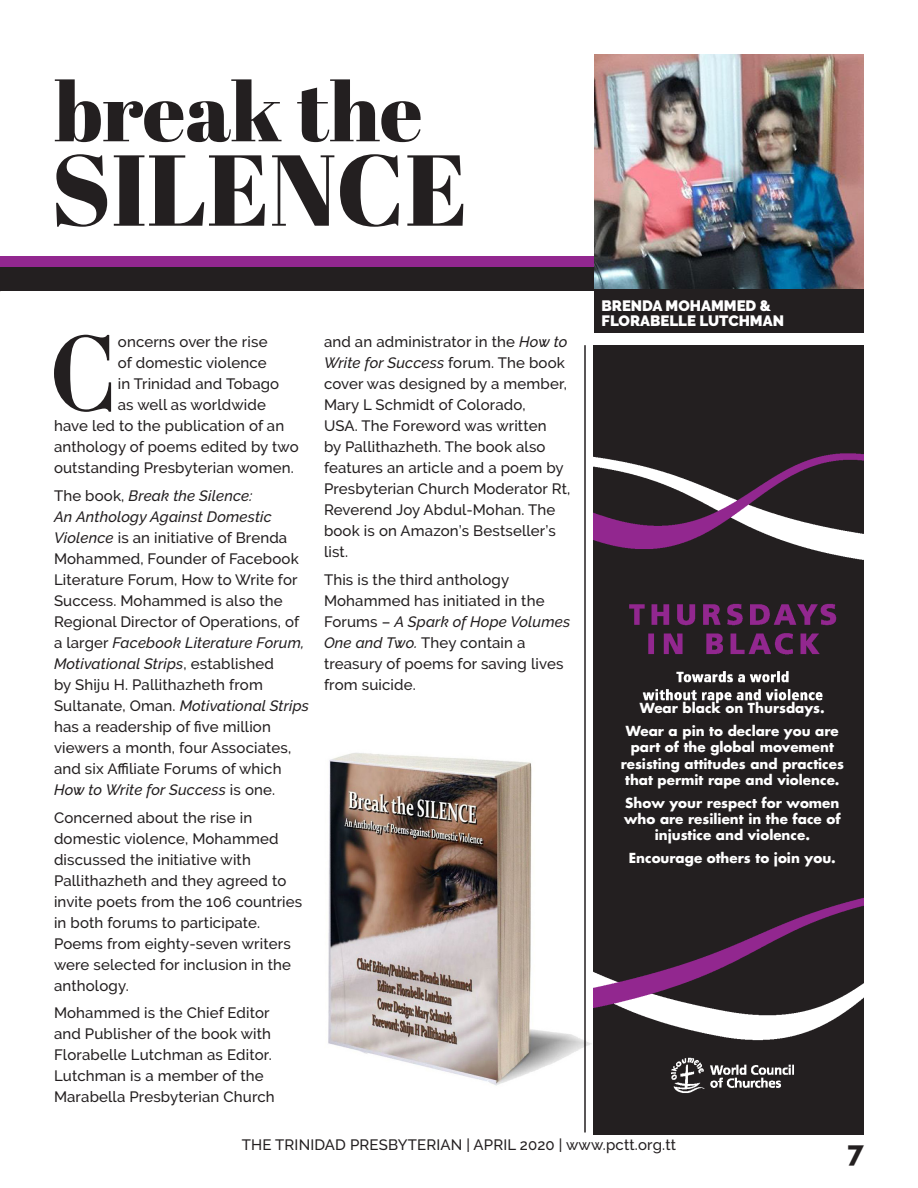
<style>
.page{position:relative;width:918px;height:1188px;background:#fff}
.page>*{position:absolute;margin:0;border:0;box-sizing:border-box;transform-origin:0 0}
.t1{font:103.8px "Didot HTF B06 Bold";color:#231f20}
.t2{font:100.5px "Abril Fatface";color:#231f20}
.t3{font:82.5px "Abril Fatface";color:#231f20}
.t4{font:800 28.5px "Raleway";color:#231f20}
.t5{font:500 15px/21px "Raleway";letter-spacing:.01em;color:#231f20}
.t6{font:900 15px "Raleway";color:#fff}
.t7{font:700 13.5px/16.2px "Futura";color:#fff;text-align:center}
.s1{font-style:italic}
</style>
<div class="page">
<img style="left:328px;top:748px;width:266px;height:363px">
<img style="left:594px;top:54px;width:270px;height:235px">
<div style="left:0;top:256px;width:594px;height:18px;background:#92278f"></div>
<div style="left:0;top:267px;width:594px;height:24px;background:#231f20"></div>
<div style="left:594px;top:289px;width:270px;height:44px;background:#231f20"></div>
<img style="left:594px;top:345px;width:270px;height:789px">
<hr style="left:584px;top:345px;width:2px;height:788px;background:#231f20">
<p class="t3" style="left:54px;top:54px;width:370px">break the</p>
<p class="t2" style="left:51px;top:119px;width:418px">SILENCE</p>
<p class="t1" style="left:49px;top:307px;width:69px">C</p>
<p class="t5" style="left:118px;top:331px;width:151px">oncerns over the rise</p>
<p class="t5" style="left:118px;top:352px;width:150px">of domestic violence</p>
<p class="t5" style="left:118px;top:373px;width:163px">in Trinidad and Tobago</p>
<p class="t5" style="left:118px;top:394px;width:150px">as well as worldwide</p>
<p class="t5" style="left:54px;top:415px;width:232px">have led to the publication of an</p>
<p class="t5" style="left:54px;top:436px;width:246px">anthology of poems edited by two</p>
<p class="t5" style="left:54px;top:457px;width:241px">outstanding Presbyterian women.</p>
<p class="t5" style="left:54px;top:485px;width:257px">The book, <span class="s1">Break the Silence:<br>An Anthology Against Domestic Violence</span> is an initiative of Brenda Mohammed, Founder of Facebook Literature Forum, How to Write for Success. Mohammed is also the Regional Director of Operations, of a larger <span class="s1">Facebook Literature Forum, Motivational Strips</span>, established<br>by Shiju H. Pallithazheth from Sultanate, Oman. <span class="s1">Motivational Strips </span>has a readership of five million viewers a month, four Associates, and six Affiliate Forums of which <span class="s1">How to Write for Success</span> is one.</p>
<p class="t5" style="left:54px;top:807px;width:250px">Concerned about the rise in domestic violence, Mohammed discussed the initiative with<br>Pallithazheth and they agreed to invite poets from the 106 countries in both forums to participate.<br>Poems from eighty-seven writers were selected for inclusion in the anthology.</p>
<p class="t5" style="left:54px;top:1003px;width:222px">Mohammed is the Chief Editor and Publisher of the book with<br>Florabelle Lutchman as Editor.<br>Lutchman is a member of the<br>Marabella Presbyterian Church</p>
<p class="t5" style="left:324px;top:331px;width:248px">and an administrator in the <span class="s1">How to<br>Write for Success</span> forum. The book cover was designed by a member,<br>Mary L Schmidt of Colorado,<br>USA. The Foreword was written<br>by Pallithazheth. The book also features an article and a poem by<br>Presbyterian Church Moderator Rt,<br>Reverend Joy Abdul-Mohan. The book is on Amazon’s Bestseller’s list.</p>
<p class="t5" style="left:324px;top:569px;width:248px">This is the third anthology<br>Mohammed has initiated in the<br>Forums – <span class="s1">A Spark of Hope Volumes<br>One and Two.</span> They contain a treasury of poems for saving lives from suicide.</p>
<p class="t6" style="left:602px;top:297px;width:171px">BRENDA MOHAMMED &amp;</p>
<p class="t6" style="left:602px;top:312px;width:184px">FLORABELLE LUTCHMAN</p>
<p class="t7" style="left:640px;top:700px;width:187px">Wear black on Thursdays.</p>
<p class="t7" style="left:621px;top:723px;width:225px">Wear a pin to declare you are part of the global movement resisting attitudes and practices that permit rape and violence.</p>
<p class="t7" style="left:624px;top:794px;width:218px">Show your respect for women who are resilient in the face of injustice and violence.</p>
<p class="t7" style="left:629px;top:850px;width:209px">Encourage others to join you.</p>
<p class="t5" style="left:242px;top:1135px;width:436px">THE TRINIDAD PRESBYTERIAN | APRIL 2020 | www.pctt.org.tt</p>
<h3 class="t4" style="left:848px;top:1135px;width:18px">7</h3>
</div>
